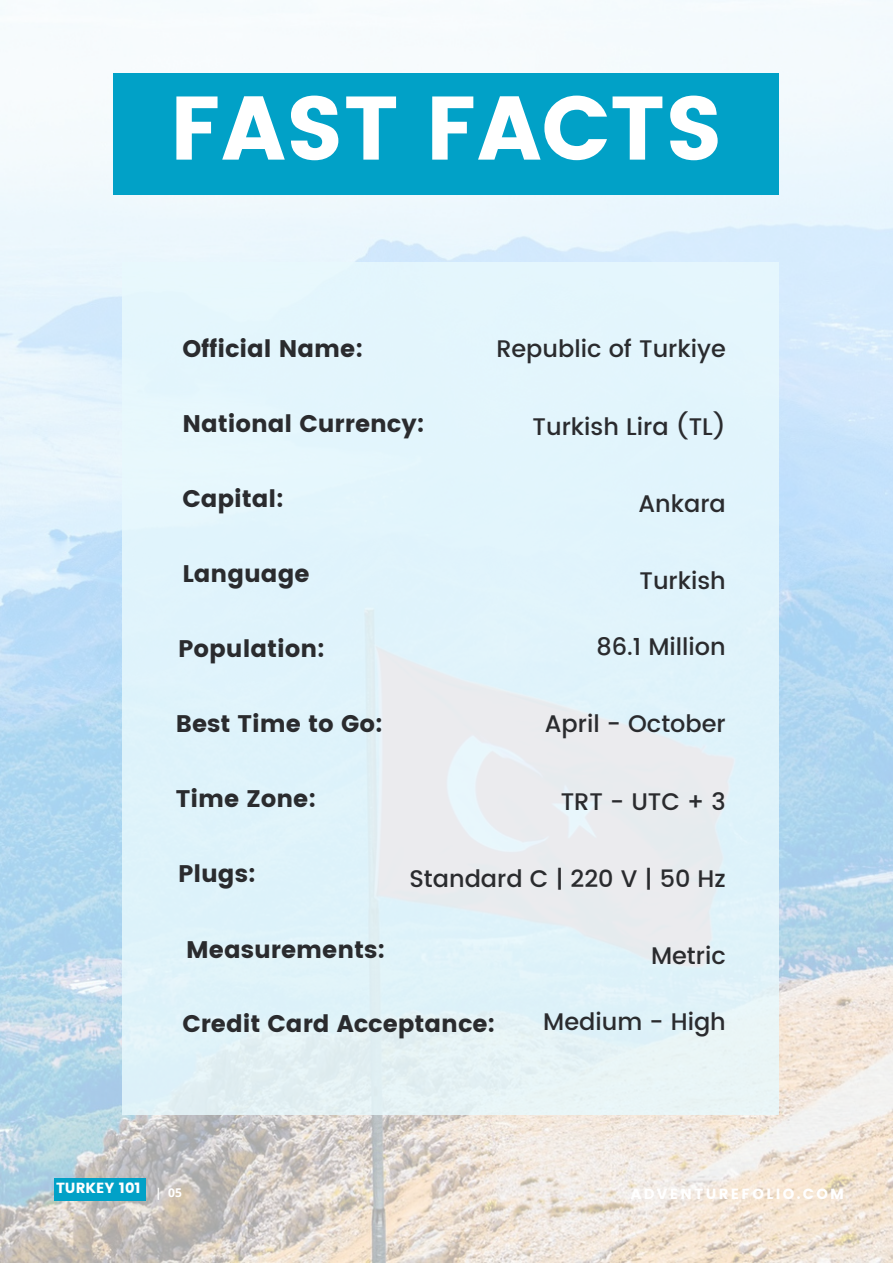
<style>
.page{position:relative;width:893px;height:1264px;background:#fff}
.page>*{position:absolute;margin:0;border:0;box-sizing:border-box;transform-origin:0 0}
.t1{font:89.85px "Poppins";color:#fff}
.t2{font:24px "Poppins";color:#2a2b2e}
.t3{font:500 24px "Poppins";color:#2a2b2e}
.t4{font:14.7px "Poppins";letter-spacing:.16em;color:#fff}
.t5{font:14.7px "Poppins";color:#fff}
</style>
<div class="page">
<img style="left:0;top:0;width:892px;height:1262px">
<div style="left:122px;top:262px;width:657px;height:852px;background:#e8f9fd"></div>
<div style="left:113px;top:73px;width:666px;height:121px;background:#01a1c7"></div>
<div style="left:55px;top:1178px;width:91px;height:22px;background:#01a1c7"></div>
<h1 class="t1" style="left:170px;top:76px;width:555px">FAST FACTS</h1>
<p class="t2" style="left:182px;top:334px;width:182px">Official Name:</p>
<p class="t3" style="left:496px;top:330px;width:231px">Republic of Turkiye</p>
<p class="t2" style="left:182px;top:409px;width:243px">National Currency:</p>
<p class="t3" style="left:532px;top:408px;width:195px">Turkish Lira (TL)</p>
<p class="t2" style="left:182px;top:484px;width:103px">Capital:</p>
<p class="t3" style="left:638px;top:486px;width:89px">Ankara</p>
<p class="t2" style="left:182px;top:559px;width:129px">Language</p>
<p class="t3" style="left:639px;top:563px;width:88px">Turkish</p>
<p class="t2" style="left:178px;top:634px;width:148px">Population:</p>
<p class="t3" style="left:596px;top:629px;width:131px">86.1 Million</p>
<p class="t2" style="left:176px;top:709px;width:208px">Best Time to Go:</p>
<p class="t3" style="left:545px;top:706px;width:182px">April - October</p>
<p class="t2" style="left:176px;top:784px;width:142px">Time Zone:</p>
<p class="t3" style="left:560px;top:783px;width:166px">TRT - UTC + 3</p>
<p class="t2" style="left:178px;top:859px;width:79px">Plugs:</p>
<p class="t2" style="left:186px;top:935px;width:200px">Measurements:</p>
<p class="t3" style="left:409px;top:860px;width:318px">Standard C | 220 V | 50 Hz</p>
<p class="t3" style="left:651px;top:938px;width:76px">Metric</p>
<p class="t2" style="left:182px;top:1009px;width:314px">Credit Card Acceptance:</p>
<p class="t3" style="left:543px;top:1004px;width:184px">Medium - High</p>
<p class="t5" style="left:56px;top:1178px;width:127px">TURKEY 101 <sub>|</sub> <sub>05</sub></p>
<p class="t4" style="left:630px;top:1185px;width:215px">ADVENTUREFOLIO.COM</p>
</div>
